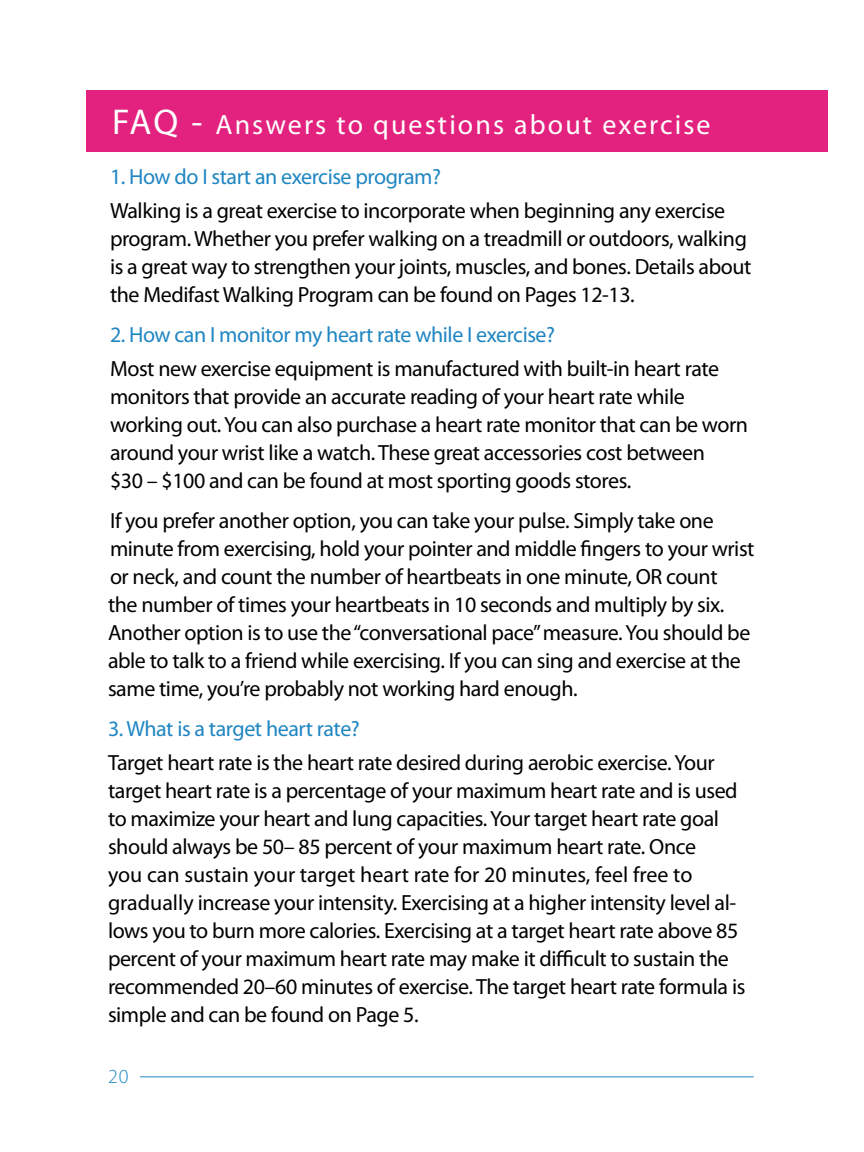
<style>
.page{position:relative;width:864px;height:1152px;background:#fff}
.page>*{position:absolute;margin:0;border:0;box-sizing:border-box;transform-origin:0 0}
.t1{font:28px "Myriad Pro";letter-spacing:.075em;color:#fff}
.t2{font:22px/28px "Myriad Pro";letter-spacing:-.02em;color:#000}
.t3{font:22px "Myriad Pro";letter-spacing:-.02em;color:#1f86c2}
.t4{font:300 20px "Myriad Pro";color:#1f86c2}
.s1{font-size:36px}
</style>
<div class="page">
<div style="left:86px;top:90px;width:742px;height:61px;background:#e3217e"></div>
<hr style="left:140px;top:1076px;width:614px;height:1px;background:#1f86c2">
<p class="t1" style="left:112px;top:108px;width:600px"><span class="s1">FAQ -</span> Answers to questions about exercise</p>
<p class="t3" style="left:110px;top:163px;width:333px">1. How do I start an exercise program?</p>
<p class="t2" style="left:110px;top:197px;width:643px">Walking is a great exercise to incorporate when beginning any exercise program. Whether you prefer walking on a treadmill or outdoors, walking is a great way to strengthen your joints, muscles, and bones. Details about the Medifast Walking Program can be found on Pages 12-13.</p>
<p class="t3" style="left:110px;top:321px;width:447px">2. How can I monitor my heart rate while I exercise?</p>
<p class="t2" style="left:110px;top:355px;width:640px">Most new exercise equipment is manufactured with built-in heart rate monitors that provide an accurate reading of your heart rate while working out. You can also purchase a heart rate monitor that can be worn around your wrist like a watch. These great accessories cost between<br>$30 – $100 and can be found at most sporting goods stores.</p>
<p class="t2" style="left:108px;top:507px;width:648px">If you prefer another option, you can take your pulse. Simply take one minute from exercising, hold your pointer and middle fingers to your wrist or neck, and count the number of heartbeats in one minute, OR count<br>the number of times your heartbeats in 10 seconds and multiply by six.<br>Another option is to use the “conversational pace” measure. You should be able to talk to a friend while exercising. If you can sing and exercise at the same time, you’re probably not working hard enough.</p>
<p class="t3" style="left:108px;top:715px;width:253px">3. What is a target heart rate?</p>
<p class="t2" style="left:108px;top:749px;width:639px">Target heart rate is the heart rate desired during aerobic exercise. Your target heart rate is a percentage of your maximum heart rate and is used to maximize your heart and lung capacities. Your target heart rate goal should always be 50– 85 percent of your maximum heart rate. Once<br>you can sustain your target heart rate for 20 minutes, feel free to gradually increase your intensity. Exercising at a higher intensity level al&shy;lows you to burn more calories. Exercising at a target heart rate above 85 percent of your maximum heart rate may make it difficult to sustain the recommended 20–60 minutes of exercise. The target heart rate formula is simple and can be found on Page 5.</p>
<p class="t4" style="left:108px;top:1064px;width:22px">20</p>
</div>
